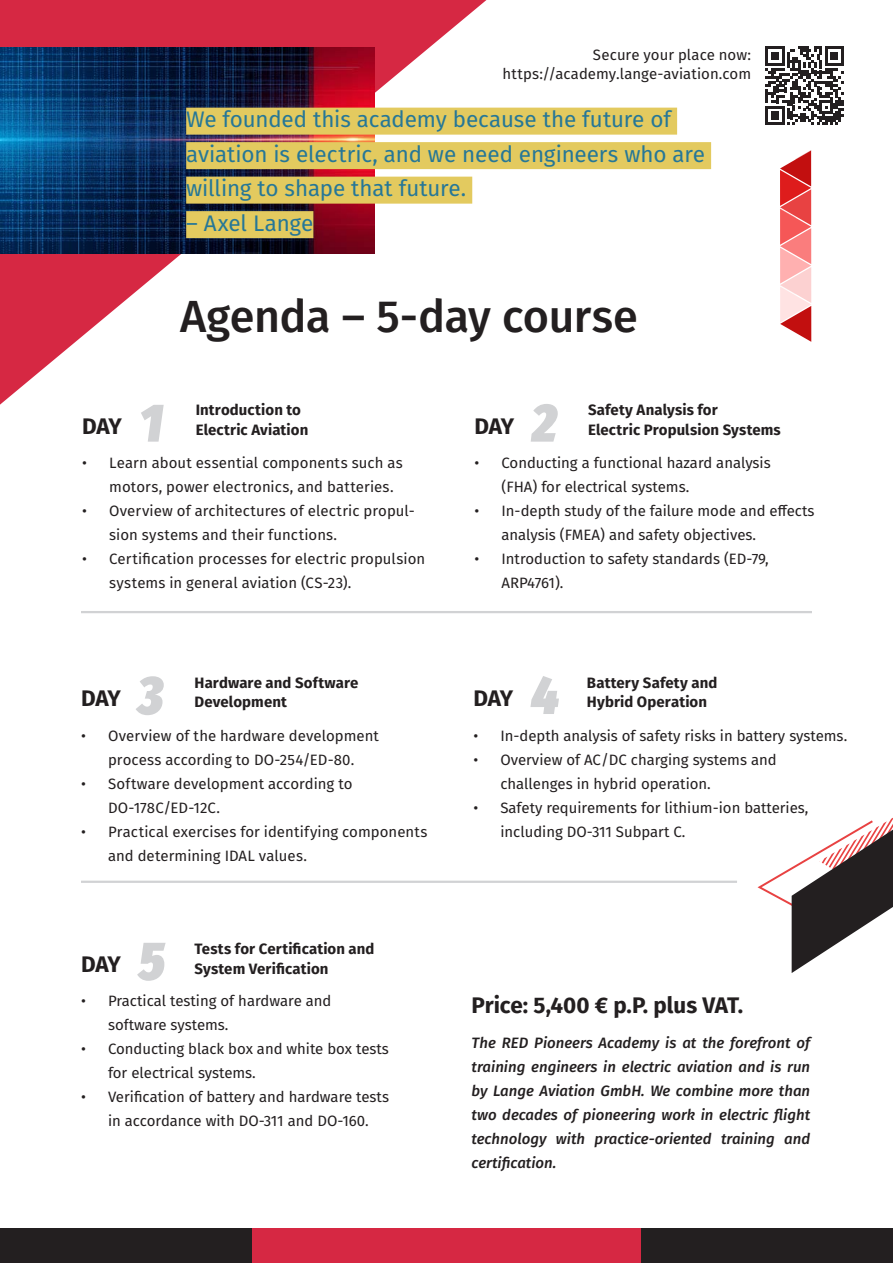
<style>
.page{position:relative;width:893px;height:1263px;background:#fff}
.page>*{position:absolute;margin:0;border:0;box-sizing:border-box;transform-origin:0 0}
.Paragraph_Style_15{font:italic 900 54px "Fira Sans Condensed";color:#d1d2d4}
.Paragraph_Style_13{font:500 45px "Fira Sans";letter-spacing:-.01em;color:#231f20}
.Paragraph_Style_13-2{font:22.5px/34.5px "Fira Sans";letter-spacing:-.005em;color:#267797}
.Paragraph_Style_14{font:700 22.5px "Fira Sans";letter-spacing:-.01em;color:#231f20}
.Paragraph_Style_2{font:15px/24px "Fira Sans";color:#231f20}
.Paragraph_Style_2-2{font:italic 500 15px/24px "Fira Sans";color:#231f20;text-align:justify}
.Paragraph_Style_2-3{font:700 15px/19.5px "Fira Sans";letter-spacing:.005em;color:#231f20}
</style>
<div class="page">
<svg style="left:0;top:0;width:486px;height:405px"></svg>
<div style="left:0;top:1229px;width:893px;height:34px;background:#231f20"></div>
<div style="left:252px;top:1229px;width:389px;height:34px;background:#d62843"></div>
<svg style="left:757px;top:818px;width:136px;height:155px"></svg>
<svg style="left:780px;top:151px;width:31px;height:191px;background:#ec8080"></svg>
<hr style="left:81px;top:881px;width:656px;height:2px;background:#d1d2d4">
<svg style="left:765px;top:47px;width:79px;height:78px"></svg>
<hr style="left:81px;top:611px;width:731px;height:2px;background:#d1d2d4">
<img style="left:0;top:47px;width:374px;height:207px">
<div style="left:186px;top:108px;width:491px;height:27px;background:#e3ca5f"></div>
<div style="left:186px;top:142px;width:525px;height:27px;background:#e3ca5f"></div>
<div style="left:186px;top:177px;width:286px;height:27px;background:#e3ca5f"></div>
<div style="left:186px;top:211px;width:127px;height:27px;background:#e3ca5f"></div>
<p class="Paragraph_Style_2" style="left:503px;top:44px;width:250px;line-height:19.5px;text-align:right">Secure your place now: https://academy.lange-aviation.com</p>
<p class="Paragraph_Style_13-2" style="left:186px;top:101px;width:520px">We founded this academy because the future of aviation is electric, and we need engineers who are willing to shape that future.</p>
<p class="Paragraph_Style_13-2" style="left:186px;top:205px;width:129px">– Axel Lange</p>
<p class="Paragraph_Style_13" style="left:180px;top:281px;width:459px">Agenda – 5-day course</p>
<p class="Paragraph_Style_2-3" style="left:196px;top:399px;width:114px">Introduction to<br>Electric Aviation</p>
<p class="Paragraph_Style_2-3" style="left:588px;top:399px;width:194px">Safety Analysis for<br>Electric Propulsion Systems</p>
<p class="Paragraph_Style_15" style="left:140px;top:385px;width:25px">1</p>
<p class="Paragraph_Style_15" style="left:532px;top:385px;width:26px">2</p>
<p class="Paragraph_Style_14" style="left:82px;top:407px;width:41px">DAY</p>
<p class="Paragraph_Style_14" style="left:474px;top:407px;width:41px">DAY</p>
<p class="Paragraph_Style_2" style="left:109px;top:451px;width:295px;text-indent:-27px">• Learn about essential components such as motors, power electronics, and batteries.</p>
<p class="Paragraph_Style_2" style="left:109px;top:499px;width:307px;text-indent:-27px">• Overview of architectures of electric propul&shy;sion systems and their functions.</p>
<p class="Paragraph_Style_2" style="left:109px;top:547px;width:318px;text-indent:-27px">• Certification processes for electric propulsion systems in general aviation (CS-23).</p>
<p class="Paragraph_Style_2" style="left:501px;top:451px;width:271px;text-indent:-27px">• Conducting a functional hazard analysis (FHA) for electrical systems.</p>
<p class="Paragraph_Style_2" style="left:501px;top:499px;width:314px;text-indent:-27px">• In-depth study of the failure mode and effects analysis (FMEA) and safety objectives.</p>
<p class="Paragraph_Style_2" style="left:501px;top:547px;width:269px;text-indent:-27px">• Introduction to safety standards (ED-79,<br>ARP4761).</p>
<p class="Paragraph_Style_15" style="left:139px;top:657px;width:27px">3</p>
<p class="Paragraph_Style_15" style="left:531px;top:657px;width:30px">4</p>
<p class="Paragraph_Style_2-3" style="left:195px;top:672px;width:165px">Hardware and Software<br>Development</p>
<p class="Paragraph_Style_2-3" style="left:587px;top:672px;width:132px">Battery Safety and<br>Hybrid Operation</p>
<p class="Paragraph_Style_14" style="left:81px;top:679px;width:41px">DAY</p>
<p class="Paragraph_Style_14" style="left:473px;top:679px;width:41px">DAY</p>
<p class="Paragraph_Style_2" style="left:81px;top:723px;width:300px;text-align:center">• Overview of the hardware development process according to DO-254/ED-80.</p>
<p class="Paragraph_Style_2" style="left:108px;top:771px;width:246px;text-indent:-27px">• Software development according to<br>DO-178C/ED-12C.</p>
<p class="Paragraph_Style_2" style="left:108px;top:819px;width:321px;text-indent:-27px">• Practical exercises for identifying components and determining IDAL values.</p>
<p class="Paragraph_Style_2" style="left:473px;top:723px;width:375px">• In-depth analysis of safety risks in battery systems.</p>
<p class="Paragraph_Style_2" style="left:500px;top:747px;width:278px;text-indent:-27px">• Overview of AC/DC charging systems and challenges in hybrid operation.</p>
<p class="Paragraph_Style_2" style="left:500px;top:795px;width:310px;text-indent:-27px">• Safety requirements for lithium-ion batteries, including DO-311 Subpart C.</p>
<p class="Paragraph_Style_14" style="left:81px;top:945px;width:41px">DAY</p>
<p class="Paragraph_Style_15" style="left:139px;top:923px;width:28px">5</p>
<p class="Paragraph_Style_2-3" style="left:195px;top:938px;width:181px">Tests for Certification and<br>System Verification</p>
<p class="Paragraph_Style_2" style="left:108px;top:989px;width:225px;text-indent:-27px">• Practical testing of hardware and software systems.</p>
<p class="Paragraph_Style_2" style="left:108px;top:1037px;width:282px;text-indent:-27px">• Conducting black box and white box tests for electrical systems.</p>
<p class="Paragraph_Style_2" style="left:81px;top:1085px;width:310px;text-align:center">• Verification of battery and hardware tests in accordance with DO-311 and DO-160.</p>
<p class="Paragraph_Style_14" style="left:472px;top:986px;width:273px">Price: 5,400 € p.P. plus VAT.</p>
<p class="Paragraph_Style_2-2" style="left:472px;top:1030px;width:340px">The RED Pioneers Academy is at the forefront of training engineers in electric aviation and is run by Lange Aviation GmbH. We combine more than two decades of pioneering work in electric flight technology with practice-oriented training and certification.</p>
</div>
